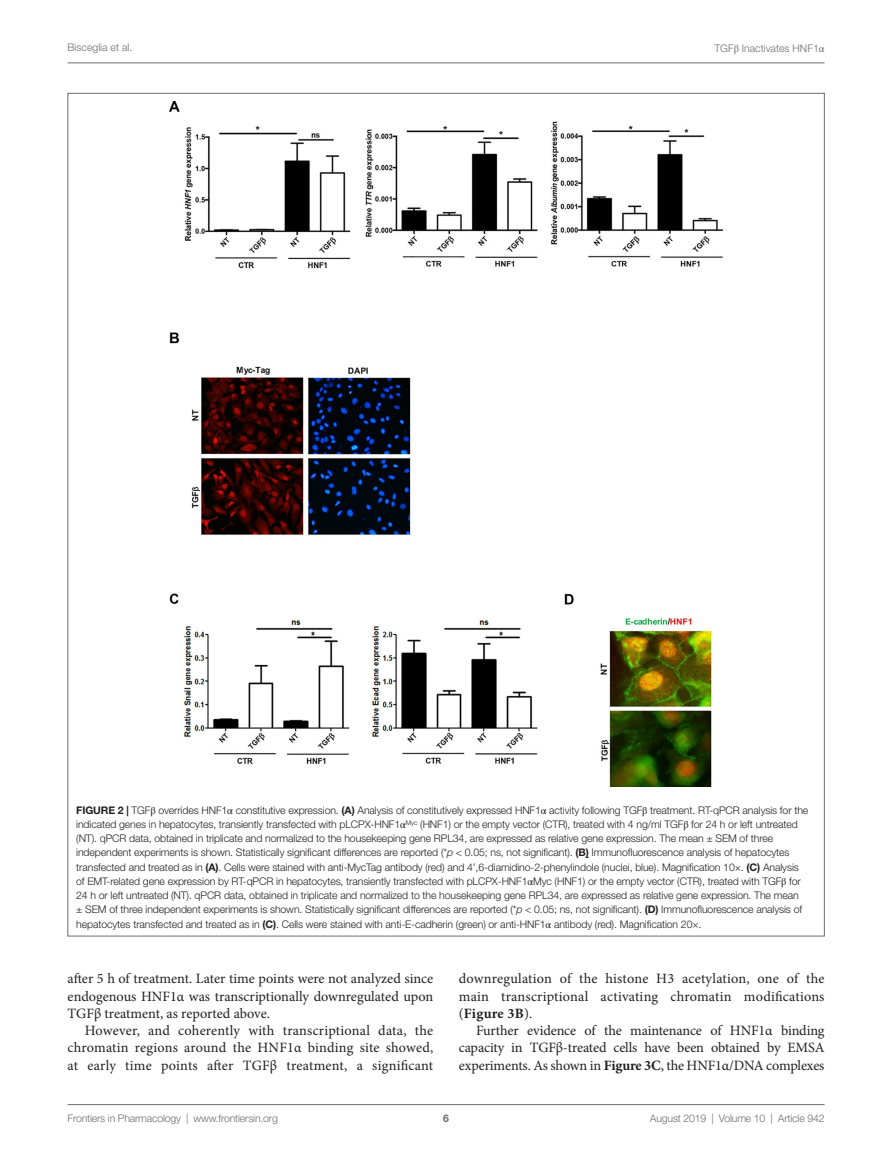
<style>
.page{position:relative;width:893px;height:1170px;background:#fff}
.page>*{position:absolute;margin:0;border:0;box-sizing:border-box;transform-origin:0 0}
.T{font:14.25px/17.2px "Minion Pro";letter-spacing:.005em;color:#231f20;text-align:justify}
.T1{font:14.25px/17.2px "Minion Pro";color:#231f20;text-align:justify}
.FC{font:300 10.5px/14.2px "Helvetica Neue LT Std";letter-spacing:-.01em;color:#231f20}
.t1{font:300 10.5px "Helvetica Neue LT Std";letter-spacing:-.015em;color:#6c6d70}
.t2{font:700 10.5px "Helvetica Neue LT Std";color:#6c6d70}
.s1{font-family:"STIX General";font-weight:400}
.s2{font-weight:700}
.s3{font-style:italic}
</style>
<div class="page">
<hr style="left:68px;top:63px;width:756px;height:1px;background:#6c6d70">
<hr style="left:68px;top:1104px;width:756px;height:1px;background:#6c6d70">
<img style="left:170px;top:102px;width:552px;height:684px">
<p class="t1" style="left:68px;top:41px;width:66px">Bisceglia et al.</p>
<p class="t1" style="left:714px;top:42px;width:112px">TGF<span class="s1">β</span> Inactivates HNF1<span class="s1">α</span></p>
<p class="FC" style="left:76px;top:802px;width:734px"><span class="s2">FIGURE 2 |</span> TGF<span class="s1">β</span> overrides HNF1<span class="s1">α</span> constitutive expression. <span class="s2">(A)</span> Analysis of constitutively expressed HNF1<span class="s1">α</span> activity following TGF<span class="s1">β</span> treatment. RT-qPCR analysis for the indicated genes in hepatocytes, transiently transfected with pLCPX-HNF1<span class="s1">α</span><sup>Myc</sup> (HNF1) or the empty vector (CTR), treated with 4 ng/ml TGF<span class="s1">β</span> for 24 h or left untreated (NT). qPCR data, obtained in triplicate and normalized to the housekeeping gene RPL34, are expressed as relative gene expression. The mean ± SEM of three independent experiments is shown. Statistically significant differences are reported (*<span class="s3">p</span> &lt; 0.05; ns, not significant). <span class="s2">(B)</span> Immunofluorescence analysis of hepatocytes transfected and treated as in <span class="s2">(A)</span>. Cells were stained with anti-MycTag antibody (red) and 4’,6-diamidino-2-phenylindole (nuclei, blue). Magnification 10×. <span class="s2">(C)</span> Analysis of EMT-related gene expression by RT-qPCR in hepatocytes, transiently transfected with pLCPX-HNF1<span class="s1">α</span>Myc (HNF1) or the empty vector (CTR), treated with TGF<span class="s1">β</span> for 24 h or left untreated (NT). qPCR data, obtained in triplicate and normalized to the housekeeping gene RPL34, are expressed as relative gene expression. The mean<br>± SEM of three independent experiments is shown. Statistically significant differences are reported (*<span class="s3">p</span> &lt; 0.05; ns, not significant). <span class="s2">(D)</span> Immunofluorescence analysis of hepatocytes transfected and treated as in <span class="s2">(C)</span>. Cells were stained with anti-E-cadherin (green) or anti-HNF1<span class="s1">α</span> antibody (red). Magnification 20×.</p>
<p class="T1" style="left:68px;top:970px;width:367px">after 5 h of treatment. Later time points were not analyzed since endogenous HNF1α was transcriptionally downregulated upon TGFβ treatment, as reported above.</p>
<p class="T" style="left:68px;top:1021px;width:367px;text-indent:17px">However, and coherently with transcriptional data, the chromatin regions around the HNF1α binding site showed, at early time points after TGFβ treatment, a significant</p>
<p class="T" style="left:459px;top:970px;width:367px">downregulation of the histone H3 acetylation, one of the main transcriptional activating chromatin modifications (<span class="s2">Figure 3B</span>).</p>
<p class="T" style="left:459px;top:1021px;width:367px;text-indent:17px">Further evidence of the maintenance of HNF1α binding capacity in TGFβ-treated cells have been obtained by EMSA experiments. As shown in <span class="s2">Figure 3C</span>, the HNF1α/DNA complexes</p>
<p class="t1" style="left:68px;top:1111px;width:212px">Frontiers in Pharmacology | www.frontiersin.org</p>
<p class="t2" style="left:443px;top:1111px;width:7px">6</p>
<p class="t1" style="left:650px;top:1111px;width:176px">August 2019 | Volume 10 | Article 942</p>
</div>
